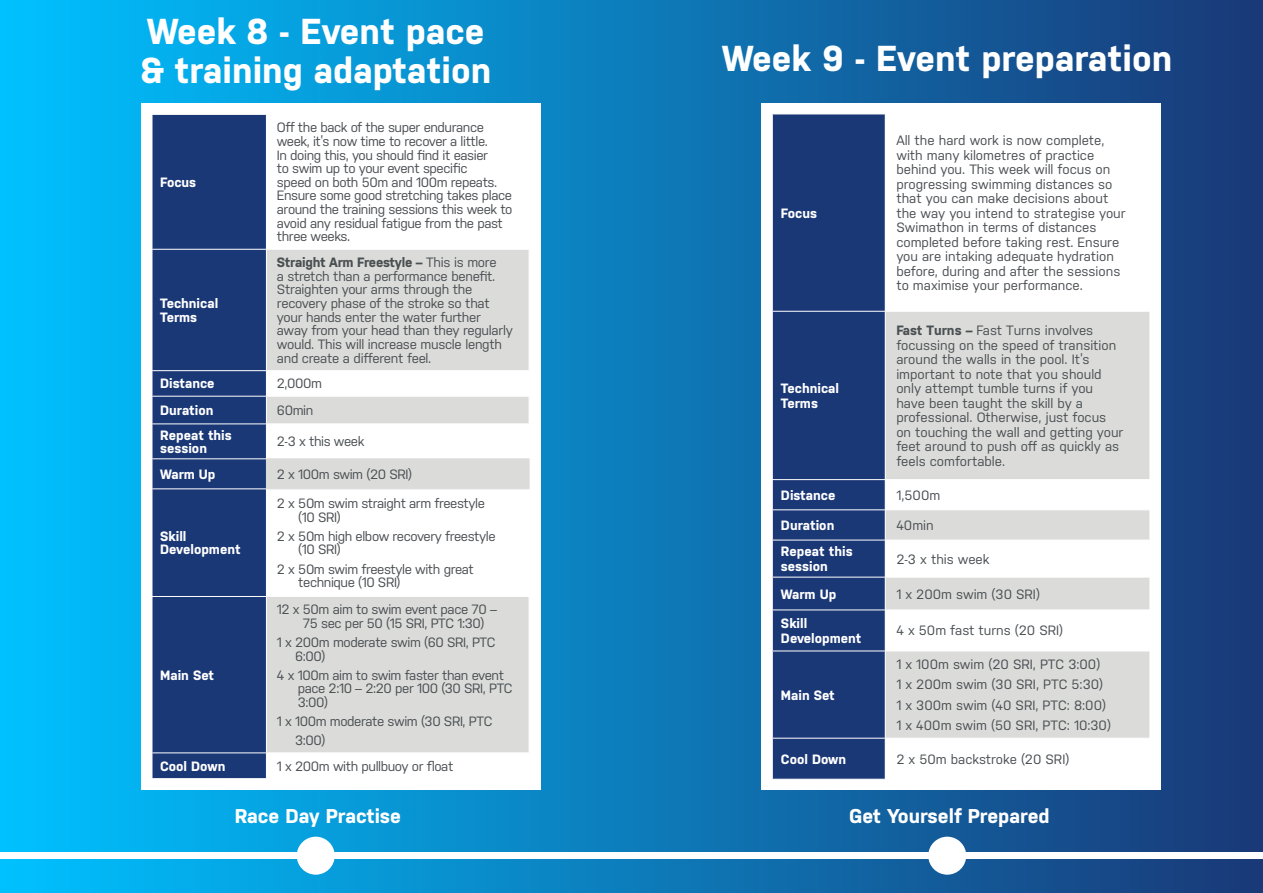
<style>
.page{position:relative;width:1263px;height:893px;background:#fff}
.page>*{position:absolute;margin:0;border:0;box-sizing:border-box;transform-origin:0 0}
.t1{font:700 36px/39px "Nudista";color:#fff}
.t2{font:700 19.95px "Nudista";color:#fff}
.ITALIC{font:13.5px/14.4px "Nudista";color:#4a4f52}
.BOLD{font:13.5px/13.6px "Nudista";letter-spacing:-.03em;color:#4a4f52}
.ITALIC-2{font:13.5px/13.6px "Nudista";letter-spacing:-.03em;color:#4a4f52}
.ITALIC-3{font:13.5px/13.6px "Nudista";letter-spacing:-.02em;color:#4a4f52}
.t3{font:700 13.5px/13.6px "Nudista";color:#fff}
.BOLD-2{font:13.5px "Nudista";color:#4a4f52}
.s1{font-weight:700}
</style>
<div class="page">
<div style="left:0;top:0;width:1263px;height:893px;background:linear-gradient(to right,#00c1ff,#1b3977)"></div>
<div style="left:0;top:852px;width:1263px;height:7px;background:#fff"></div>
<div style="left:928px;top:837px;width:38px;height:38px;background:#fff;border-radius:50%"></div>
<div style="left:297px;top:837px;width:38px;height:38px;background:#fff;border-radius:50%"></div>
<div style="left:141px;top:103px;width:400px;height:687px;background:#fff"></div>
<div style="left:153px;top:115px;width:113px;height:663px;background:#1a3776"></div>
<svg style="left:267px;top:250px;width:262px;height:502px;fill:#dbdcda"></svg>
<hr style="left:267px;top:370px;width:262px;height:1px;background:#fff">
<hr style="left:267px;top:396px;width:262px;height:1px;background:#fff">
<hr style="left:267px;top:424px;width:262px;height:1px;background:#fff">
<hr style="left:267px;top:596px;width:262px;height:1px;background:#fff">
<hr style="left:152px;top:249px;width:115px;height:1px;background:#fff">
<hr style="left:152px;top:370px;width:115px;height:1px;background:#fff">
<hr style="left:152px;top:396px;width:115px;height:1px;background:#fff">
<svg style="left:152px;top:371px;width:1px;height:52px"></svg>
<hr style="left:152px;top:423px;width:115px;height:1px;background:#fff">
<hr style="left:152px;top:458px;width:115px;height:1px;background:#fff">
<svg style="left:152px;top:459px;width:1px;height:29px"></svg>
<hr style="left:152px;top:488px;width:115px;height:1px;background:#fff">
<hr style="left:152px;top:596px;width:115px;height:1px;background:#fff">
<hr style="left:152px;top:752px;width:115px;height:1px;background:#fff">
<svg style="left:152px;top:753px;width:1px;height:25px"></svg>
<hr style="left:267px;top:458px;width:262px;height:1px;background:#dbdcda">
<svg style="left:529px;top:459px;width:1px;height:29px"></svg>
<hr style="left:267px;top:488px;width:262px;height:1px;background:#dbdcda">
<svg style="left:266px;top:459px;width:1px;height:29px"></svg>
<div style="left:761px;top:103px;width:399px;height:687px;background:#fff"></div>
<div style="left:773px;top:115px;width:112px;height:664px;background:#1a3776"></div>
<svg style="left:886px;top:312px;width:263px;height:426px;fill:#dbdcda"></svg>
<hr style="left:886px;top:479px;width:264px;height:1px;background:#fff">
<hr style="left:886px;top:509px;width:264px;height:1px;background:#fff">
<hr style="left:886px;top:540px;width:264px;height:1px;background:#fff">
<hr style="left:886px;top:577px;width:264px;height:1px;background:#fff">
<hr style="left:886px;top:610px;width:264px;height:1px;background:#fff">
<hr style="left:886px;top:651px;width:264px;height:1px;background:#fff">
<hr style="left:772px;top:311px;width:114px;height:1px;background:#fff">
<hr style="left:772px;top:479px;width:114px;height:1px;background:#fff">
<svg style="left:772px;top:480px;width:1px;height:29px"></svg>
<hr style="left:772px;top:509px;width:114px;height:1px;background:#fff">
<hr style="left:772px;top:540px;width:114px;height:1px;background:#fff">
<hr style="left:772px;top:577px;width:114px;height:1px;background:#fff">
<hr style="left:772px;top:610px;width:114px;height:1px;background:#fff">
<hr style="left:772px;top:651px;width:114px;height:1px;background:#fff">
<hr style="left:772px;top:738px;width:114px;height:1px;background:#fff">
<p class="t1" style="left:140px;top:11px;width:352px">Week 8 - Event pace &amp; training adaptation</p>
<p class="t3" style="left:160px;top:175px;width:38px">Focus</p>
<p class="t3" style="left:160px;top:296px;width:60px">Technical<br>Terms</p>
<p class="ITALIC-2" style="left:277px;top:121px;width:237px">Off the back of the super endurance week, it’s now time to recover a little.<br>In doing this, you should find it easier<br>to swim up to your event specific<br>speed on both 50m and 100m repeats.<br>Ensure some good stretching takes place around the training sessions this week to avoid any residual fatigue from the past three weeks.</p>
<p class="ITALIC-3" style="left:277px;top:256px;width:237px"><span class="s1">Straight Arm Freestyle –</span> This is more<br>a stretch than a performance benefit.<br>Straighten your arms through the recovery phase of the stroke so that your hands enter the water further away from your head than they regularly would. This will increase muscle length and create a different feel.</p>
<p class="t3" style="left:160px;top:377px;width:56px">Distance</p>
<p class="BOLD" style="left:277px;top:377px;width:47px">2,000m</p>
<p class="t3" style="left:160px;top:403px;width:55px">Duration</p>
<p class="BOLD" style="left:277px;top:403px;width:38px">60min</p>
<p class="t3" style="left:160px;top:428px;width:73px">Repeat this session</p>
<p class="BOLD" style="left:277px;top:435px;width:89px">2-3 x this week</p>
<p class="t3" style="left:160px;top:467px;width:57px">Warm Up</p>
<p class="BOLD" style="left:277px;top:467px;width:137px">2 x 100m swim (20 SRI)</p>
<p class="t3" style="left:160px;top:529px;width:82px">Skill<br>Development</p>
<p class="t3" style="left:160px;top:668px;width:55px">Main Set</p>
<p class="BOLD" style="left:298px;top:496px;width:188px;text-indent:-21px">2 x 50m swim straight arm freestyle (10 SRI)</p>
<p class="BOLD" style="left:298px;top:529px;width:199px;text-indent:-21px">2 x 50m high elbow recovery freestyle (10 SRI)</p>
<p class="BOLD" style="left:298px;top:562px;width:177px;text-indent:-21px">2 x 50m swim freestyle with great technique (10 SRI)</p>
<p class="BOLD" style="left:303px;top:603px;width:196px;text-indent:-26px">12 x 50m aim to swim event pace 70 –<br>75 sec per 50 (15 SRI, PTC 1:30)</p>
<p class="BOLD" style="left:295px;top:635px;width:202px;text-indent:-18px">1 x 200m moderate swim (60 SRI, PTC<br>6:00)</p>
<p class="BOLD" style="left:298px;top:668px;width:216px;text-indent:-21px">4 x 100m aim to swim faster than event pace 2:10 – 2:20 per 100 (30 SRI, PTC<br>3:00)</p>
<p class="BOLD" style="left:295px;top:712px;width:199px;line-height:19px;text-indent:-18px">1 x 100m moderate swim (30 SRI, PTC<br>3:00)</p>
<p class="t3" style="left:160px;top:759px;width:67px">Cool Down</p>
<p class="BOLD" style="left:277px;top:759px;width:178px">1 x 200m with pullbuoy or float</p>
<p class="t1" style="left:722px;top:39px;width:451px">Week 9 - Event preparation</p>
<p class="t3" style="left:781px;top:206px;width:38px">Focus</p>
<p class="t3" style="left:781px;top:381px;width:60px;line-height:14.4px">Technical<br>Terms</p>
<p class="ITALIC" style="left:896px;top:133px;width:231px">All the hard work is now complete, with many kilometres of practice behind you. This week will focus on progressing swimming distances so that you can make decisions about the way you intend to strategise your Swimathon in terms of distances completed before taking rest. Ensure you are intaking adequate hydration before, during and after the sessions to maximise your performance.</p>
<p class="ITALIC" style="left:896px;top:323px;width:229px"><span class="s1">Fast Turns –</span> Fast Turns involves focussing on the speed of transition around the walls in the pool. It’s important to note that you should only attempt tumble turns if you have been taught the skill by a professional. Otherwise, just focus on touching the wall and getting your feet around to push off as quickly as feels comfortable.</p>
<p class="t3" style="left:781px;top:488px;width:56px">Distance</p>
<p class="BOLD" style="left:896px;top:488px;width:45px">1,500m</p>
<p class="t3" style="left:781px;top:518px;width:55px">Duration</p>
<p class="BOLD" style="left:896px;top:518px;width:39px">40min</p>
<p class="t3" style="left:781px;top:544px;width:73px;line-height:14.4px">Repeat this session</p>
<p class="BOLD-2" style="left:896px;top:551px;width:95px">2-3 x this week</p>
<p class="t3" style="left:781px;top:587px;width:57px">Warm Up</p>
<p class="BOLD-2" style="left:896px;top:586px;width:145px">1 x 200m swim (30 SRI)</p>
<p class="t3" style="left:781px;top:616px;width:82px;line-height:14.4px">Skill<br>Development</p>
<p class="BOLD-2" style="left:896px;top:623px;width:168px">4 x 50m fast turns (20 SRI)</p>
<p class="t3" style="left:781px;top:688px;width:55px">Main Set</p>
<p class="BOLD-2" style="left:896px;top:657px;width:205px">1 x 100m swim (20 SRI, PTC 3:00)</p>
<p class="BOLD-2" style="left:896px;top:677px;width:208px">1 x 200m swim (30 SRI, PTC 5:30)</p>
<p class="BOLD-2" style="left:896px;top:697px;width:211px">1 x 300m swim (40 SRI, PTC: 8:00)</p>
<p class="BOLD-2" style="left:896px;top:717px;width:216px">1 x 400m swim (50 SRI, PTC: 10:30)</p>
<p class="t3" style="left:781px;top:752px;width:67px">Cool Down</p>
<p class="BOLD-2" style="left:896px;top:751px;width:174px">2 x 50m backstroke (20 SRI)</p>
<p class="t2" style="left:235px;top:804px;width:168px">Race Day Practise</p>
<p class="t2" style="left:849px;top:804px;width:202px">Get Yourself Prepared</p>
</div>
